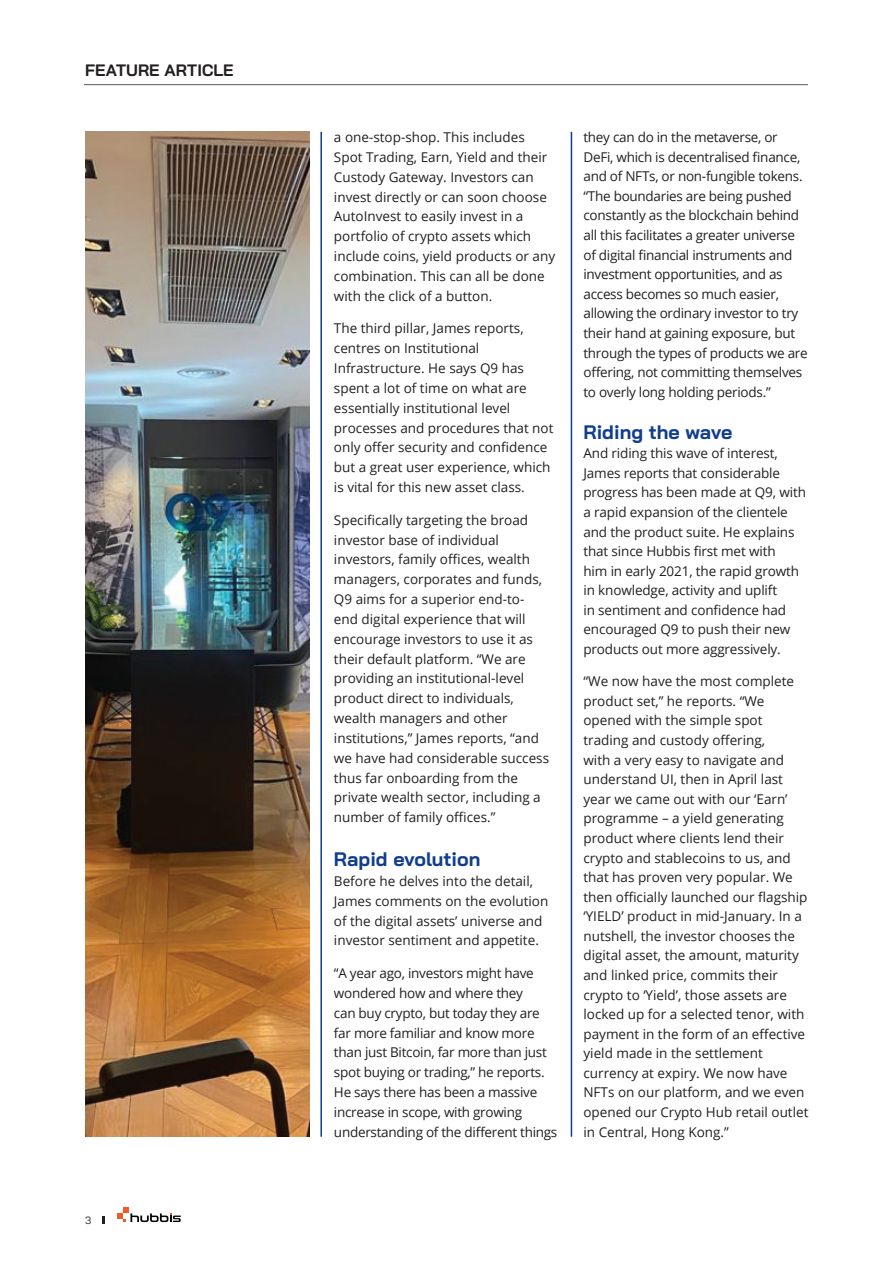
<style>
.page{position:relative;width:893px;height:1263px;background:#fff}
.page>*{position:absolute;margin:0;border:0;box-sizing:border-box;transform-origin:0 0}
.t1{font:700 19.5px "Bai Jamjuree";color:#103d8c}
.t2{font:700 16.5px "Bai Jamjuree";letter-spacing:.005em;color:#231f20}
.t3{font:13.5px/19.8px "Open Sans";color:#231f20}
.t4{font:13.5px/19.6px "Open Sans";letter-spacing:-.02em;color:#231f20}
.t5{font:10.5px "Bai Jamjuree";color:#231f20}
</style>
<div class="page">
<svg style="left:117px;top:1207px;width:64px;height:15px"></svg>
<svg style="left:102px;top:1216px;width:2px;height:8px"></svg>
<hr style="left:320px;top:132px;width:2px;height:1005px;background:#103d8c">
<hr style="left:571px;top:132px;width:1px;height:1005px;background:#103d8c">
<img style="left:85px;top:132px;width:224px;height:1005px">
<hr style="left:84px;top:84px;width:724px;height:1px;background:#57585a">
<p class="t2" style="left:85px;top:60px;width:150px">FEATURE ARTICLE</p>
<p class="t5" style="left:85px;top:1211px;width:8px">3</p>
<p class="t3" style="left:334px;top:127px;width:223px">a one-stop-shop. This includes<br>Spot Trading, Earn, Yield and their<br>Custody Gateway. Investors can invest directly or can soon choose<br>AutoInvest to easily invest in a portfolio of crypto assets which include coins, yield products or any combination. This can all be done with the click of a button.</p>
<p class="t3" style="left:334px;top:318px;width:221px">The third pillar, James reports, centres on Institutional<br>Infrastructure. He says Q9 has spent a lot of time on what are essentially institutional level processes and procedures that not only offer security and confidence but a great user experience, which is vital for this new asset class.</p>
<p class="t3" style="left:334px;top:509px;width:217px">Specifically targeting the broad investor base of individual investors, family offices, wealth managers, corporates and funds,<br>Q9 aims for a superior end-to&shy;end digital experience that will encourage investors to use it as their default platform. “We are providing an institutional-level product direct to individuals, wealth managers and other institutions,” James reports, “and we have had considerable success thus far onboarding from the private wealth sector, including a number of family offices.”</p>
<h1 class="t1" style="left:334px;top:848px;width:148px">Rapid evolution</h1>
<p class="t3" style="left:334px;top:871px;width:216px">Before he delves into the detail, James comments on the evolution of the digital assets’ universe and investor sentiment and appetite.</p>
<p class="t4" style="left:334px;top:963px;width:225px">“A year ago, investors might have wondered how and where they<br>can buy crypto, but today they are far more familiar and know more than just Bitcoin, far more than just spot buying or trading,” he reports.<br>He says there has been a massive increase in scope, with growing understanding of the different things</p>
<p class="t4" style="left:583px;top:127px;width:226px">they can do in the metaverse, or DeFi, which is decentralised finance, and of NFTs, or non-fungible tokens. “The boundaries are being pushed constantly as the blockchain behind all this facilitates a greater universe of digital financial instruments and investment opportunities, and as access becomes so much easier, allowing the ordinary investor to try their hand at gaining exposure, but through the types of products we are offering, not committing themselves to overly long holding periods.”</p>
<h1 class="t1" style="left:583px;top:420px;width:150px">Riding the wave</h1>
<p class="t3" style="left:583px;top:443px;width:224px">And riding this wave of interest, James reports that considerable progress has been made at Q9, with a rapid expansion of the clientele and the product suite. He explains that since Hubbis first met with<br>him in early 2021, the rapid growth in knowledge, activity and uplift<br>in sentiment and confidence had encouraged Q9 to push their new products out more aggressively.</p>
<p class="t3" style="left:583px;top:671px;width:227px">“We now have the most complete product set,” he reports. “We opened with the simple spot trading and custody offering,<br>with a very easy to navigate and understand UI, then in April last year we came out with our ‘Earn’ programme – a yield generating product where clients lend their crypto and stablecoins to us, and that has proven very popular. We then officially launched our flagship ‘YIELD’ product in mid-January. In a nutshell, the investor chooses the digital asset, the amount, maturity and linked price, commits their crypto to ‘Yield’, those assets are locked up for a selected tenor, with payment in the form of an effective yield made in the settlement currency at expiry. We now have<br>NFTs on our platform, and we even opened our Crypto Hub retail outlet in Central, Hong Kong.”</p>
</div>
